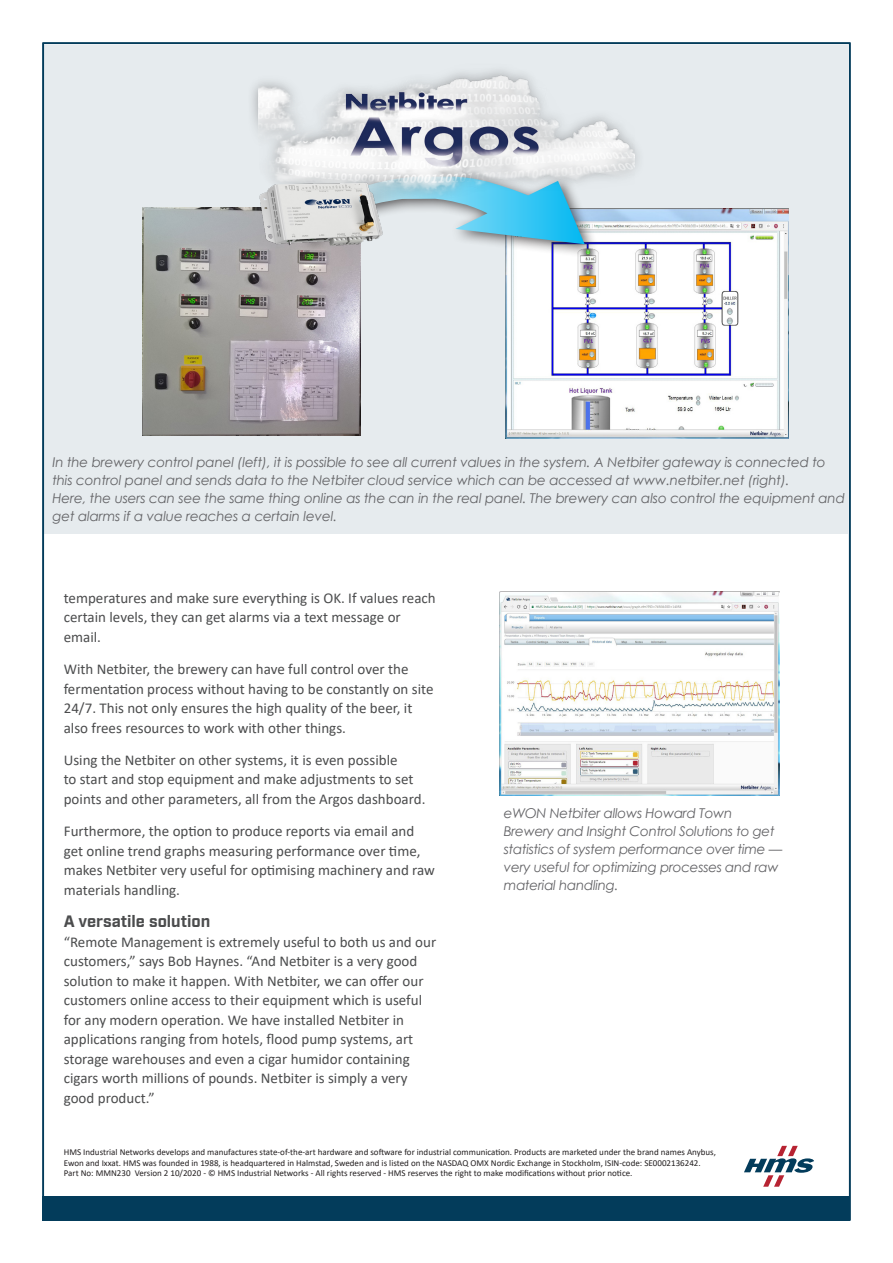
<style>
.page{position:relative;width:893px;height:1263px;background:#fff}
.page>*{position:absolute;margin:0;border:0;box-sizing:border-box;transform-origin:0 0}
.subhead{font:700 16.5px "Industry";color:#4b4c4d}
.subhead-2{font:15px/19.5px "Calibri";color:#4b4c4d}
._01_corps_de_texte{font:italic 13.5px/18px "Century Gothic";letter-spacing:-.01em;color:#636366}
.BigBlueTitle{font:9px/10.8px "Calibri";color:#231f20}
</style>
<div class="page">
<div style="left:43px;top:1196px;width:807px;height:24px;background:#033c5b"></div>
<div style="left:45px;top:45px;width:803px;height:489px;background:#e6ebee"></div>
<svg style="left:744px;top:1146px;width:70px;height:41px"></svg>
<img style="left:505px;top:208px;width:283px;height:230px">
<img style="left:142px;top:207px;width:218px;height:229px">
<div style="left:300px;top:168px;width:298px;height:90px;background:#231f20;opacity:.75"></div>
<svg style="left:388px;top:217px;width:197px;height:27px"></svg>
<div style="left:246px;top:61px;width:400px;height:146px;background:#231f20;opacity:.4"></div>
<img style="left:258px;top:61px;width:377px;height:156px">
<img style="left:258px;top:168px;width:130px;height:86px">
<img style="left:499px;top:592px;width:280px;height:203px">
<p class="_01_corps_de_texte" style="left:52px;top:453px;width:794px">In the brewery control panel (left), it is possible to see all current values in the system. A Netbiter gateway is connected to this control panel and sends data to the Netbiter cloud service which can be accessed at www.netbiter.net (right).<br>Here, the users can see the same thing online as the can in the real panel. The brewery can also control the equipment and get alarms if a value reaches a certain level.</p>
<p class="subhead-2" style="left:64px;top:588px;width:373px">temperatures and make sure everything is OK. If values reach certain levels, they can get alarms via a text message or email.</p>
<p class="subhead-2" style="left:64px;top:659px;width:371px">With Netbiter, the brewery can have full control over the fermentation process without having to be constantly on site 24/7. This not only ensures the high quality of the beer, it also frees resources to work with other things.</p>
<p class="subhead-2" style="left:64px;top:750px;width:363px">Using the Netbiter on other systems, it is even possible<br>to start and stop equipment and make adjustments to set points and other parameters, all from the Argos dashboard.</p>
<p class="subhead-2" style="left:64px;top:821px;width:373px">Furthermore, the option to produce reports via email and get online trend graphs measuring performance over time, makes Netbiter very useful for optimising machinery and raw materials handling.</p>
<p class="subhead" style="left:64px;top:911px;width:148px">A versatile solution</p>
<p class="subhead-2" style="left:64px;top:931px;width:374px">“Remote Management is extremely useful to both us and our customers,” says Bob Haynes. “And Netbiter is a very good solution to make it happen. With Netbiter, we can offer our customers online access to their equipment which is useful for any modern operation. We have installed Netbiter in applications ranging from hotels, flood pump systems, art storage warehouses and even a cigar humidor containing cigars worth millions of pounds. Netbiter is simply a very good product.”</p>
<p class="_01_corps_de_texte" style="left:504px;top:803px;width:280px">eWON Netbiter allows Howard Town Brewery and Insight Control Solutions to get statistics of system performance over time — very useful for optimizing processes and raw material handling.</p>
<p class="BigBlueTitle" style="left:64px;top:1146px;width:654px">HMS Industrial Networks develops and manufactures state-of-the-art hardware and software for industrial communication. Products are marketed under the brand names Anybus,<br>Ewon and Ixxat. HMS was founded in 1988, is headquartered in Halmstad, Sweden and is listed on the NASDAQ OMX Nordic Exchange in Stockholm, ISIN-code: SE0002136242.<br>Part No: MMN230 Version 2 10/2020 - © HMS Industrial Networks - All rights reserved - HMS reserves the right to make modifications without prior notice.</p>
</div>
